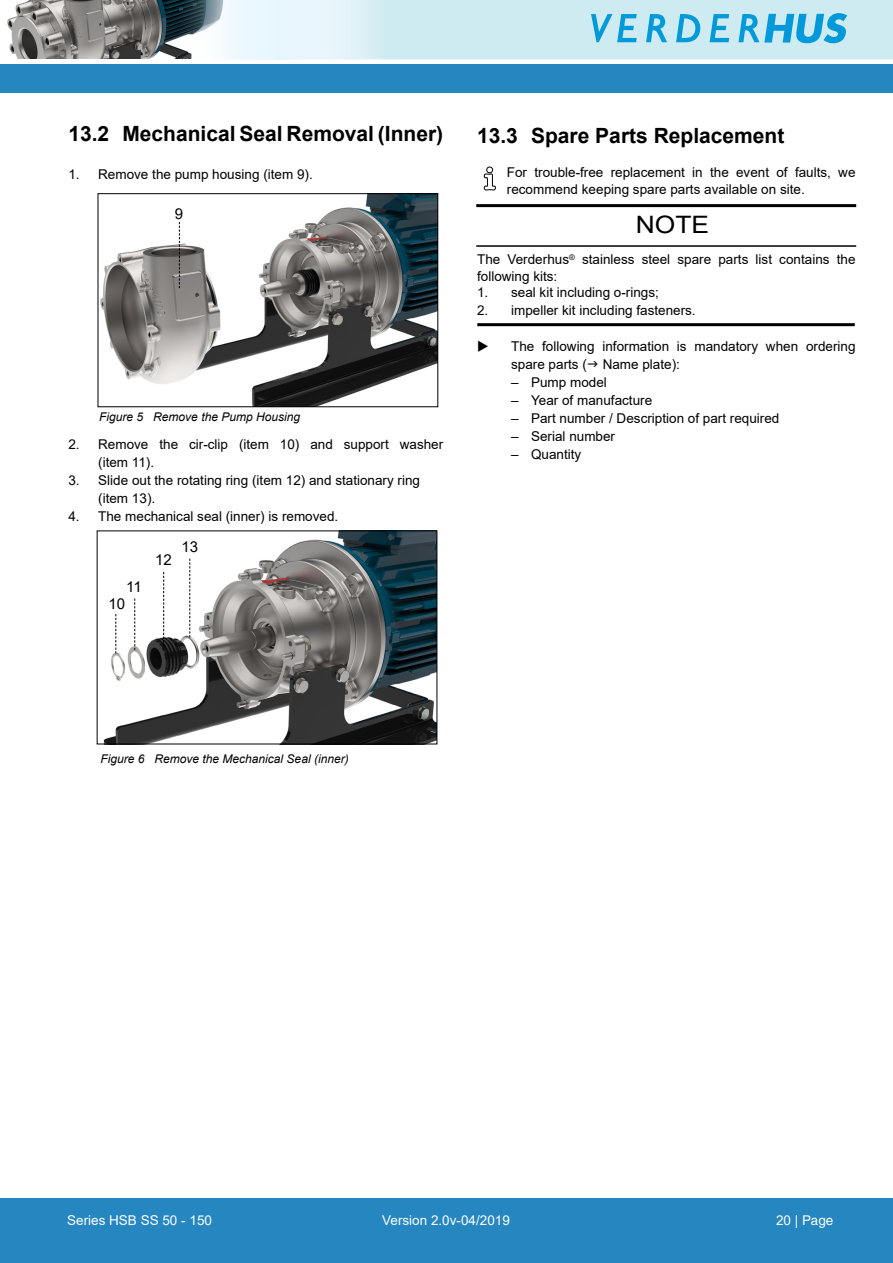
<style>
.page{position:relative;width:893px;height:1263px;background:#fff}
.page>*{position:absolute;margin:0;border:0;box-sizing:border-box;transform-origin:0 0}
.t1{font:24px "Arial";color:#000;scale:1.1 1}
.t2{font:700 21px "Arial";color:#000}
.t3{font:15px "Arial";color:#000}
.t4{font:13.5px/18px "Arial";color:#000}
.t5{font:13.5px "Arial";color:#fff}
.t6{font:13.5px "FZHTJW GB1 0";color:#fff}
.t7{font:italic 12px "Arial";color:#000}
.s1{font-family:"Arial"}
</style>
<div class="page">
<div style="left:0;top:1198px;width:893px;height:65px;background:#2586c0"></div>
<div style="left:0;top:64px;width:893px;height:29px;background:#2586c0"></div>
<div style="left:259px;top:0;width:634px;height:59px;background:#ceebf1"></div>
<img style="left:7px;top:0;width:166px;height:59px">
<svg style="left:173px;top:0;width:197px;height:59px"></svg>
<svg style="left:591px;top:14px;width:46px;height:28px"></svg>
<svg style="left:646px;top:14px;width:21px;height:28px"></svg>
<svg style="left:676px;top:14px;width:24px;height:28px"></svg>
<svg style="left:710px;top:14px;width:19px;height:28px"></svg>
<svg style="left:738px;top:13px;width:109px;height:30px"></svg>
<img style="left:100px;top:195px;width:336px;height:210px">
<div style="left:98px;top:193px;width:340px;height:214px;border:1px solid #000"></div>
<svg style="left:179px;top:222px;width:1px;height:66px"></svg>
<img style="left:103px;top:533px;width:332px;height:209px">
<div style="left:97px;top:531px;width:340px;height:213px;border:1px solid #000"></div>
<svg style="left:115px;top:614px;width:1px;height:39px"></svg>
<svg style="left:134px;top:598px;width:1px;height:52px"></svg>
<svg style="left:163px;top:572px;width:1px;height:74px"></svg>
<svg style="left:189px;top:558px;width:1px;height:79px"></svg>
<svg style="left:483px;top:166px;width:13px;height:25px"></svg>
<hr style="left:476px;top:245px;width:380px;height:2px;background:#000">
<hr style="left:476px;top:204px;width:380px;height:3px;background:#000">
<hr style="left:477px;top:323px;width:378px;height:3px;background:#000">
<p class="t2" style="left:68px;top:118px;width:376px">13.2 Mechanical Seal Removal (Inner)</p>
<p class="t4" style="left:68px;top:165px;width:246px">1. Remove the pump housing (item 9).</p>
<p class="t3" style="left:175px;top:204px;width:10px">9</p>
<p class="t7" style="left:99px;top:409px;width:202px">Figure 5 Remove the Pump Housing</p>
<p class="t4" style="left:98px;top:435px;width:347px;text-indent:-30px">2. Remove the cir-clip (item 10) and support washer (item 11).</p>
<p class="t4" style="left:68px;top:471px;width:353px">3. Slide out the rotating ring (item 12) and stationary ring</p>
<p class="t4" style="left:98px;top:489px;width:59px">(item 13).</p>
<p class="t4" style="left:68px;top:507px;width:271px">4. The mechanical seal (inner) is removed.</p>
<p class="t3" style="left:126px;top:576px;width:17px">11</p>
<p class="t3" style="left:108px;top:594px;width:18px">10</p>
<p class="t3" style="left:155px;top:550px;width:18px">12</p>
<p class="t3" style="left:181px;top:536px;width:18px">13</p>
<p class="t2" style="left:477px;top:121px;width:309px">13.3 Spare Parts Replacement</p>
<p class="t4" style="left:507px;top:164px;width:350px;line-height:16.5px">For trouble-free replacement in the event of faults, we recommend keeping spare parts available on site.</p>
<p class="t1" style="left:636px;top:208px;width:68px">NOTE</p>
<p class="t4" style="left:477px;top:251px;width:380px;line-height:16.5px">The Verderhus<sup>®</sup> stainless steel spare parts list contains the following kits:</p>
<p class="t4" style="left:477px;top:284px;width:183px">1. seal kit including o-rings;</p>
<p class="t4" style="left:477px;top:302px;width:220px">2. impeller kit including fasteners.</p>
<p class="t4" style="left:511px;top:338px;width:346px;text-indent:-34px">◆ The following information is mandatory when ordering spare parts ( Name plate):</p>
<p class="t4" style="left:511px;top:374px;width:97px">– Pump model</p>
<p class="t4" style="left:511px;top:392px;width:143px">– Year of manufacture</p>
<p class="t4" style="left:511px;top:410px;width:270px">– Part number / Description of part required</p>
<p class="t4" style="left:511px;top:428px;width:106px">– Serial number</p>
<p class="t4" style="left:511px;top:446px;width:72px">– Quantity</p>
<p class="t7" style="left:101px;top:751px;width:250px">Figure 6 Remove the Mechanical Seal (inner)</p>
<p class="t5" style="left:67px;top:1211px;width:146px">Series HSB SS 50 - 150</p>
<p class="t5" style="left:382px;top:1211px;width:129px">Version 2.0v-04/2019</p>
<p class="t6" style="left:776px;top:1212px;width:59px"><span class="s1">20 |</span> Page</p>
</div>
